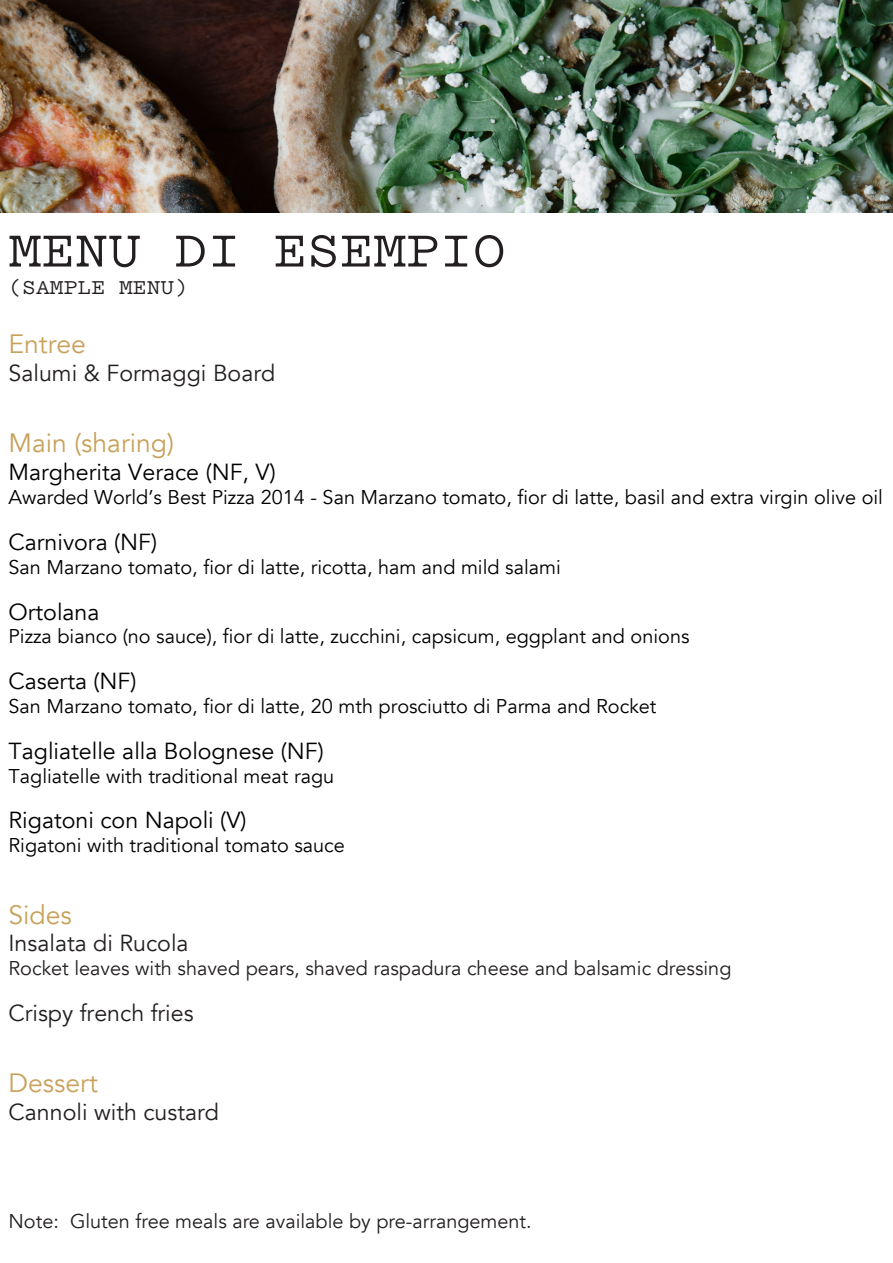
<style>
.page{position:relative;width:893px;height:1263px;background:#fff}
.page>*{position:absolute;margin:0;border:0;box-sizing:border-box;transform-origin:0 0}
.t1{font:500 54px "Pitch";color:#231f20}
.t2{font:26.55px "Avenir";color:#c8a25b}
.Menu_Descriptions{font:23.25px "Avenir";color:#000}
.t3{font:23.25px "Avenir";color:#231f20}
.t4{font:500 22.5px "Pitch";color:#231f20}
.Menu_Descriptions-2{font:19.95px "Avenir";color:#000}
.t5{font:19.95px "Avenir";color:#231f20}
</style>
<div class="page">
<img style="left:0;top:0;width:893px;height:213px">
<p class="t1" style="left:9px;top:213px;width:499px">MENU DI ESEMPIO</p>
<p class="t4" style="left:9px;top:271px;width:181px">(SAMPLE MENU)</p>
<p class="t2" style="left:9px;top:328px;width:79px">Entree</p>
<p class="t3" style="left:9px;top:359px;width:268px">Salumi &amp; Formaggi Board</p>
<p class="t2" style="left:9px;top:427px;width:167px">Main (sharing)</p>
<p class="Menu_Descriptions" style="left:9px;top:458px;width:269px">Margherita Verace (NF, V)</p>
<p class="Menu_Descriptions-2" style="left:9px;top:485px;width:876px">Awarded World’s Best Pizza 2014 - San Marzano tomato, fior di latte, basil and extra virgin olive oil</p>
<p class="Menu_Descriptions" style="left:9px;top:528px;width:150px">Carnivora (NF)</p>
<p class="Menu_Descriptions-2" style="left:9px;top:555px;width:554px">San Marzano tomato, fior di latte, ricotta, ham and mild salami</p>
<p class="Menu_Descriptions" style="left:9px;top:598px;width:93px">Ortolana</p>
<p class="Menu_Descriptions-2" style="left:9px;top:625px;width:682px">Pizza bianco (no sauce), fior di latte, zucchini, capsicum, eggplant and onions</p>
<p class="Menu_Descriptions" style="left:9px;top:667px;width:130px">Caserta (NF)</p>
<p class="Menu_Descriptions-2" style="left:9px;top:694px;width:650px">San Marzano tomato, fior di latte, 20 mth prosciutto di Parma and Rocket</p>
<p class="Menu_Descriptions" style="left:9px;top:737px;width:317px">Tagliatelle alla Bolognese (NF)</p>
<p class="Menu_Descriptions-2" style="left:9px;top:764px;width:327px">Tagliatelle with traditional meat ragu</p>
<p class="Menu_Descriptions" style="left:9px;top:806px;width:240px">Rigatoni con Napoli (V)</p>
<p class="Menu_Descriptions-2" style="left:9px;top:833px;width:338px">Rigatoni with traditional tomato sauce</p>
<p class="t2" style="left:9px;top:899px;width:65px">Sides</p>
<p class="t3" style="left:9px;top:929px;width:182px">Insalata di Rucola</p>
<p class="t5" style="left:9px;top:956px;width:724px">Rocket leaves with shaved pears, shaved raspadura cheese and balsamic dressing</p>
<p class="t3" style="left:9px;top:999px;width:187px">Crispy french fries</p>
<p class="t2" style="left:9px;top:1067px;width:91px">Dessert</p>
<p class="t3" style="left:9px;top:1098px;width:212px">Cannoli with custard</p>
<p class="t5" style="left:9px;top:1209px;width:525px">Note: Gluten free meals are available by pre-arrangement.</p>
</div>
